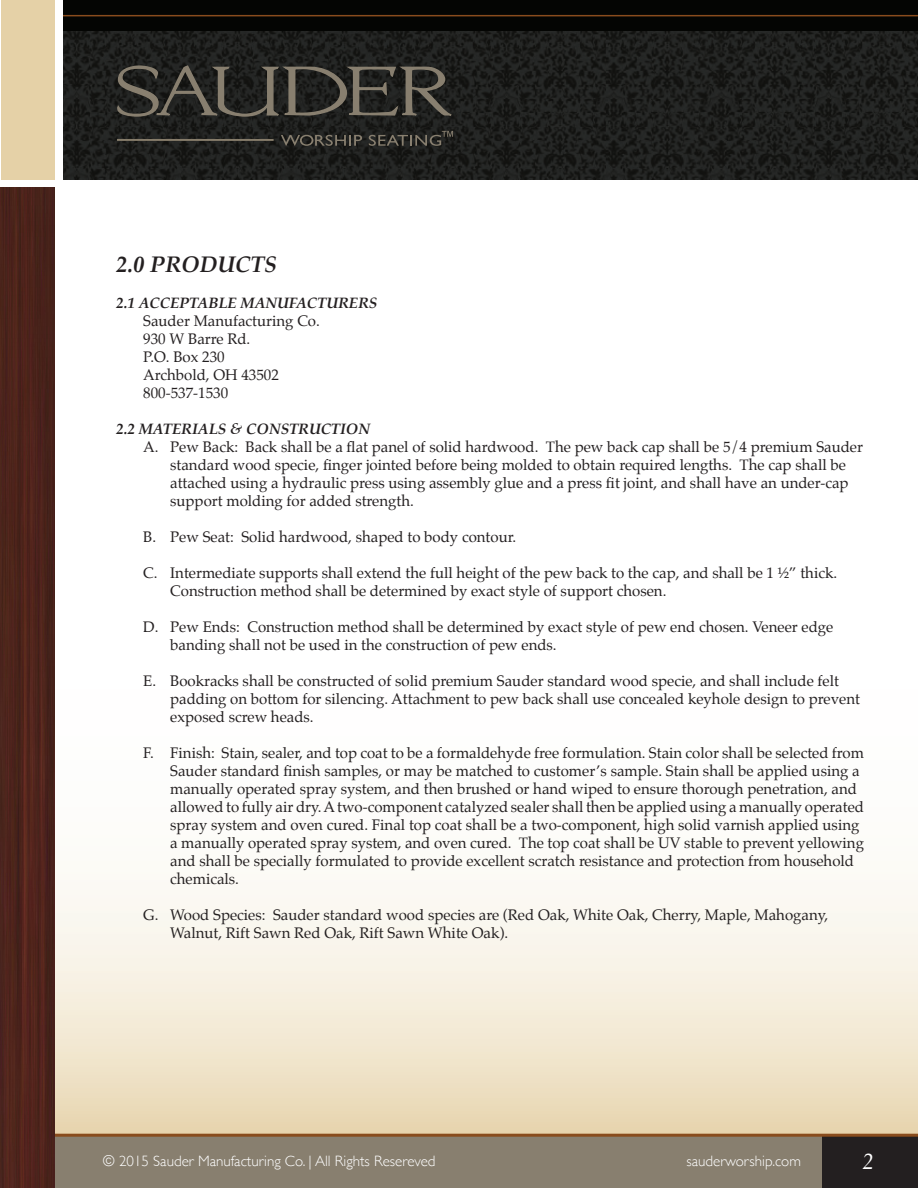
<style>
.page{position:relative;width:918px;height:1188px;background:#fff}
.page>*{position:absolute;margin:0;border:0;box-sizing:border-box;transform-origin:0 0}
.t1{font:italic 700 22.5px "Palatino";color:#231f20}
.t2{font:italic 22.5px "Palatino";color:#fff}
.t3{font:15px "Palatino";color:#231f20}
.t4{font:300 15px "Gill Sans";color:#fff}
.t5{font:italic 700 15px "Palatino";color:#231f20}
</style>
<div class="page">
<svg style="left:55px;top:882px;width:863px;height:252px"></svg>
<div style="left:0;top:1136px;width:918px;height:52px;background:#887f6f"></div>
<div style="left:823px;top:1135px;width:95px;height:53px;background:#231f20"></div>
<div style="left:63px;top:0;width:855px;height:180px;background:#040503"></div>
<img style="left:63px;top:32px;width:855px;height:148px">
<svg style="left:115px;top:64px;width:341px;height:53px"></svg>
<svg style="left:281px;top:135px;width:81px;height:11px"></svg>
<hr style="left:117px;top:139px;width:157px;height:2px;background:#867c6a">
<svg style="left:369px;top:131px;width:84px;height:15px"></svg>
<div style="left:1px;top:1px;width:54px;height:179px;background:#e5d1a7"></div>
<hr style="left:63px;top:15px;width:855px;height:1px;background:#894c1d">
<hr style="left:54px;top:1134px;width:864px;height:3px;background:#894c1d">
<img style="left:1px;top:188px;width:54px;height:1000px">
<p class="t1" style="left:116px;top:245px;width:162px">2.0 PRODUCTS</p>
<p class="t5" style="left:116px;top:290px;width:262px">2.1 ACCEPTABLE MANUFACTURERS</p>
<p class="t3" style="left:143px;top:308px;width:178px">Sauder Manufacturing Co.</p>
<p class="t3" style="left:143px;top:326px;width:109px">930 W Barre Rd.</p>
<p class="t3" style="left:143px;top:344px;width:83px">P.O. Box 230</p>
<p class="t3" style="left:143px;top:362px;width:137px">Archbold, OH 43502</p>
<p class="t3" style="left:143px;top:380px;width:86px">800-537-1530</p>
<p class="t5" style="left:116px;top:416px;width:255px">2.2 MATERIALS &amp; CONSTRUCTION</p>
<p class="t3" style="left:143px;top:434px;width:721px">A. Pew Back: Back shall be a flat panel of solid hardwood. The pew back cap shall be 5/4 premium Sauder</p>
<p class="t3" style="left:170px;top:452px;width:677px">standard wood specie, finger jointed before being molded to obtain required lengths. The cap shall be</p>
<p class="t3" style="left:170px;top:470px;width:680px">attached using a hydraulic press using assembly glue and a press fit joint, and shall have an under-cap</p>
<p class="t3" style="left:170px;top:488px;width:245px">support molding for added strength.</p>
<p class="t3" style="left:143px;top:524px;width:375px">B. Pew Seat: Solid hardwood, shaped to body contour.</p>
<p class="t3" style="left:143px;top:560px;width:695px">C. Intermediate supports shall extend the full height of the pew back to the cap, and shall be 1 ½” thick.</p>
<p class="t3" style="left:170px;top:578px;width:498px">Construction method shall be determined by exact style of support chosen.</p>
<p class="t3" style="left:143px;top:614px;width:692px">D. Pew Ends: Construction method shall be determined by exact style of pew end chosen. Veneer edge</p>
<p class="t3" style="left:170px;top:632px;width:388px">banding shall not be used in the construction of pew ends.</p>
<p class="t3" style="left:143px;top:668px;width:697px">E. Bookracks shall be constructed of solid premium Sauder standard wood specie, and shall include felt</p>
<p class="t3" style="left:170px;top:686px;width:691px">padding on bottom for silencing. Attachment to pew back shall use concealed keyhole design to prevent</p>
<p class="t3" style="left:170px;top:704px;width:145px">exposed screw heads.</p>
<p class="t3" style="left:143px;top:740px;width:722px">F. Finish: Stain, sealer, and top coat to be a formaldehyde free formulation. Stain color shall be selected from</p>
<p class="t3" style="left:170px;top:758px;width:691px">Sauder standard finish samples, or may be matched to customer’s sample. Stain shall be applied using a</p>
<p class="t3" style="left:170px;top:776px;width:688px">manually operated spray system, and then brushed or hand wiped to ensure thorough penetration, and</p>
<p class="t3" style="left:170px;top:794px;width:695px">allowed to fully air dry.Atwo-component catalyzed sealer shall then be applied using a manually operated</p>
<p class="t3" style="left:170px;top:812px;width:691px">spray system and oven cured. Final top coat shall be a two-component, high solid varnish applied using</p>
<p class="t3" style="left:170px;top:830px;width:695px">a manually operated spray system, and oven cured. The top coat shall be UV stable to prevent yellowing</p>
<p class="t3" style="left:170px;top:848px;width:685px">and shall be specially formulated to provide excellent scratch resistance and protection from household</p>
<p class="t3" style="left:170px;top:866px;width:70px">chemicals.</p>
<p class="t3" style="left:143px;top:902px;width:686px">G. Wood Species: Sauder standard wood species are (Red Oak, White Oak, Cherry, Maple, Mahogany,</p>
<p class="t3" style="left:170px;top:920px;width:339px">Walnut, Rift Sawn Red Oak, Rift Sawn White Oak).</p>
<p class="t4" style="left:103px;top:1150px;width:334px">© 2015 Sauder Manufacturing Co. | All Rights Resereved</p>
<p class="t4" style="left:687px;top:1150px;width:116px">sauderworship.com</p>
<p class="t2" style="left:863px;top:1143px;width:13px">2</p>
</div>
